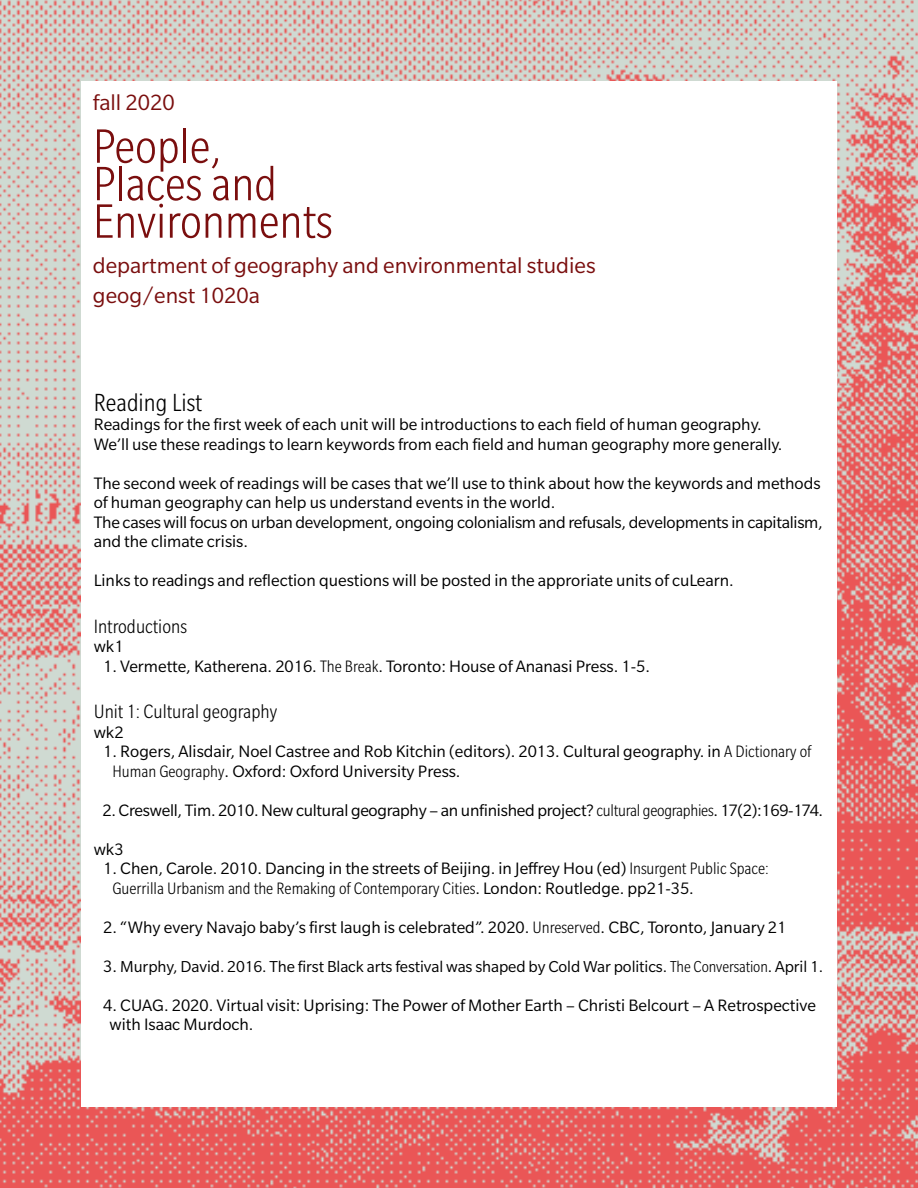
<style>
.page{position:relative;width:918px;height:1188px;background:#fff}
.page>*{position:absolute;margin:0;border:0;box-sizing:border-box;transform-origin:0 0}
.t1{font:300 condensed 52.5px/37.5px "Slate Std";color:#7a0e0e}
.t2{font:300 condensed 27px "Slate Std";color:#000}
.t3{font:24px "Slate Std";color:#7a0e0e}
.t4{font:300 condensed 21px "Slate Std";color:#000}
.t5{font:18px/19.5px "Slate Std";color:#000}
.t6{font:17.25px "Slate Std";letter-spacing:-.005em;color:#000}
.s1{font-weight:300;font-stretch:condensed}
.s2{font-size:18px}
</style>
<div class="page">
<img style="left:0;top:0;width:918px;height:1188px">
<div style="left:81px;top:81px;width:756px;height:1026px;background:#fff"></div>
<h3 class="t3" style="left:93px;top:90px;width:83px">fall 2020</h3>
<h1 class="t1" style="left:93px;top:127px;width:241px">People,<br>Places and<br>Environments</h1>
<h3 class="t3" style="left:93px;top:254px;width:504px">department of geography and environmental studies</h3>
<h3 class="t3" style="left:93px;top:283px;width:168px">geog/enst 1020a</h3>
<h2 class="t2" style="left:94px;top:388px;width:110px">Reading List</h2>
<p class="t5" style="left:94px;top:415px;width:690px">Readings for the first week of each unit will be introductions to each field of human geography.<br>We’ll use these readings to learn keywords from each field and human geography more generally.</p>
<p class="t5" style="left:94px;top:473px;width:731px">The second week of readings will be cases that we’ll use to think about how the keywords and methods of human geography can help us understand events in the world.<br>The cases will focus on urban development, ongoing colonialism and refusals, developments in capitalism, and the climate crisis.</p>
<p class="t5" style="left:94px;top:571px;width:642px">Links to readings and reflection questions will be posted in the approriate units of cuLearn.</p>
<p class="t4" style="left:94px;top:615px;width:95px">Introductions</p>
<p class="t5" style="left:94px;top:637px;width:31px">wk1</p>
<p class="t5" style="left:103px;top:656px;width:548px">1. Vermette, Katherena. 2016. <span class="s1">The Break</span>. Toronto: House of Ananasi Press. 1-5.</p>
<p class="t4" style="left:94px;top:701px;width:185px">Unit 1: Cultural geography</p>
<p class="t5" style="left:94px;top:722px;width:31px">wk2</p>
<p class="t5" style="left:112px;top:742px;width:700px;text-indent:-9px">1. Rogers, Alisdair, Noel Castree and Rob Kitchin (editors). 2013. Cultural geography. in <span class="s1">A Dictionary of<br>Human Geography</span>. Oxford: Oxford University Press.</p>
<p class="t5" style="left:94px;top:790px;width:731px;line-height:39px;text-indent:9px">2. Creswell, Tim. 2010. New cultural geography – an unfinished project? <span class="s1">cultural geographies</span>. 17(2):169-174. wk3</p>
<p class="t5" style="left:112px;top:859px;width:658px;text-indent:-9px">1. Chen, Carole. 2010. Dancing in the streets of Beijing. in Jeffrey Hou (ed) <span class="s1">Insurgent Public Space:<br>Guerrilla Urbanism and the Remaking of Contemporary Cities</span>. London: Routledge. pp21-35.</p>
<p class="t5" style="left:103px;top:917px;width:685px">2. “Why every Navajo baby’s first laugh is celebrated”. 2020. <span class="s1">Unreserved</span>. CBC, Toronto, January 21</p>
<p class="t6" style="left:103px;top:957px;width:722px"><span class="s2">3.</span> Murphy, David. 2016. The first Black arts festival was shaped by Cold War politics. <span class="s1">The Conversation</span>. April 1.</p>
<p class="t5" style="left:110px;top:995px;width:708px;text-indent:-6px">4. CUAG. 2020. Virtual visit: Uprising: The Power of Mother Earth – Christi Belcourt – A Retrospective with Isaac Murdoch.</p>
</div>
